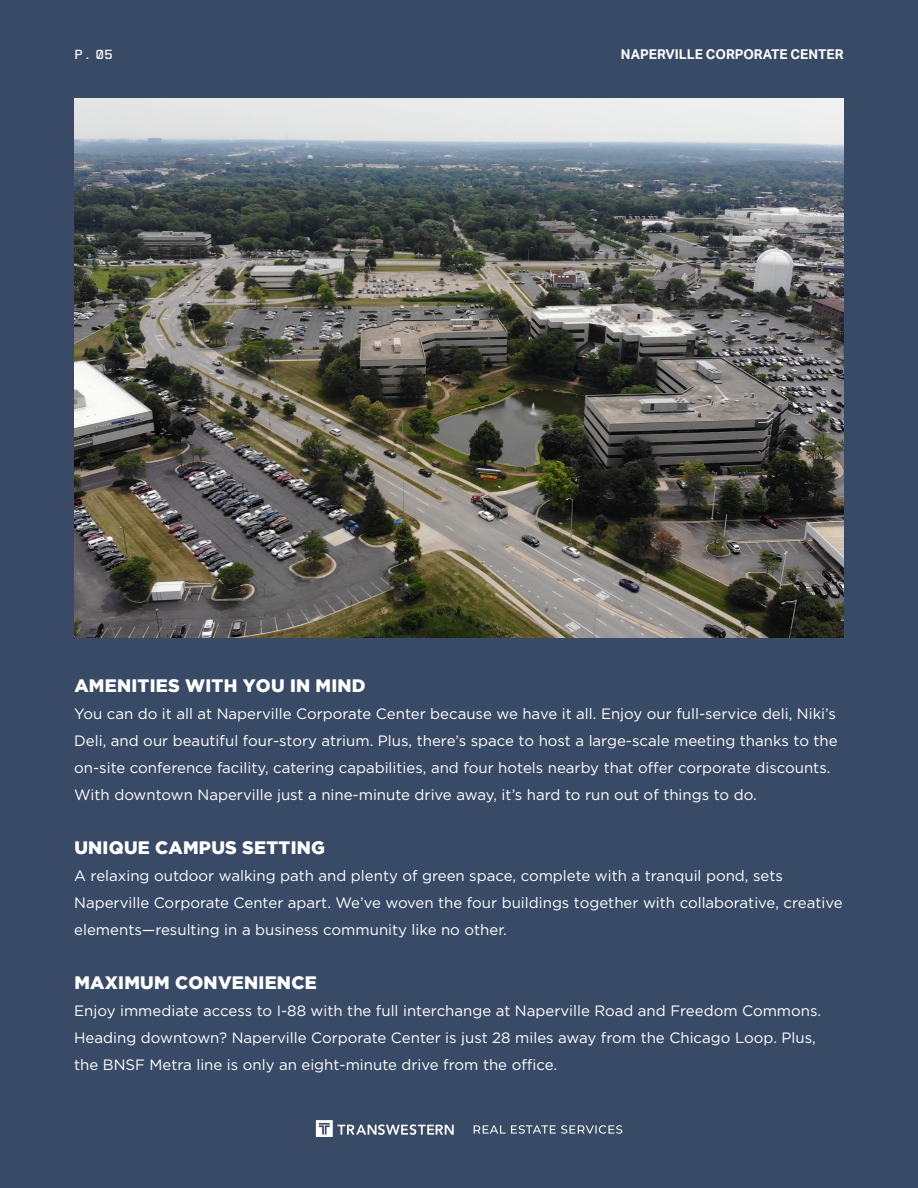
<style>
.page{position:relative;width:918px;height:1188px;background:#384a66}
.page>*{position:absolute;margin:0;border:0;box-sizing:border-box;transform-origin:0 0}
.t1{font:900 18px "Gotham";letter-spacing:.015em;color:#fff}
.t2{font:15px/27px "Gotham";color:#fff}
.t3{font:700 13.5px "Aktiv Grotesk";color:#fff}
.t4{font:13.5px "CP Mono v 07 Plain";color:#fff}
</style>
<div class="page">
<img style="left:74px;top:98px;width:770px;height:539px">
<svg style="left:316px;top:1120px;width:138px;height:17px"></svg>
<svg style="left:474px;top:1125px;width:148px;height:9px"></svg>
<svg style="left:98px;top:51px;width:4px;height:8px"></svg>
<p class="t4" style="left:74px;top:47px;width:40px">P. 05</p>
<p class="t3" style="left:621px;top:46px;width:224px">NAPERVILLE CORPORATE CENTER</p>
<p class="t1" style="left:74px;top:675px;width:293px">AMENITIES WITH YOU IN MIND</p>
<p class="t2" style="left:74px;top:700px;width:765px">You can do it all at Naperville Corporate Center because we have it all. Enjoy our full-service deli, Niki’s Deli, and our beautiful four-story atrium. Plus, there’s space to host a large-scale meeting thanks to the on-site conference facility, catering capabilities, and four hotels nearby that offer corporate discounts.<br>With downtown Naperville just a nine-minute drive away, it’s hard to run out of things to do.</p>
<p class="t1" style="left:74px;top:837px;width:252px">UNIQUE CAMPUS SETTING</p>
<p class="t2" style="left:74px;top:862px;width:770px">A relaxing outdoor walking path and plenty of green space, complete with a tranquil pond, sets<br>Naperville Corporate Center apart. We’ve woven the four buildings together with collaborative, creative elements—resulting in a business community like no other.</p>
<p class="t1" style="left:74px;top:972px;width:244px">MAXIMUM CONVENIENCE</p>
<p class="t2" style="left:74px;top:997px;width:749px">Enjoy immediate access to I-88 with the full interchange at Naperville Road and Freedom Commons.<br>Heading downtown? Naperville Corporate Center is just 28 miles away from the Chicago Loop. Plus, the BNSF Metra line is only an eight-minute drive from the office.</p>
</div>
